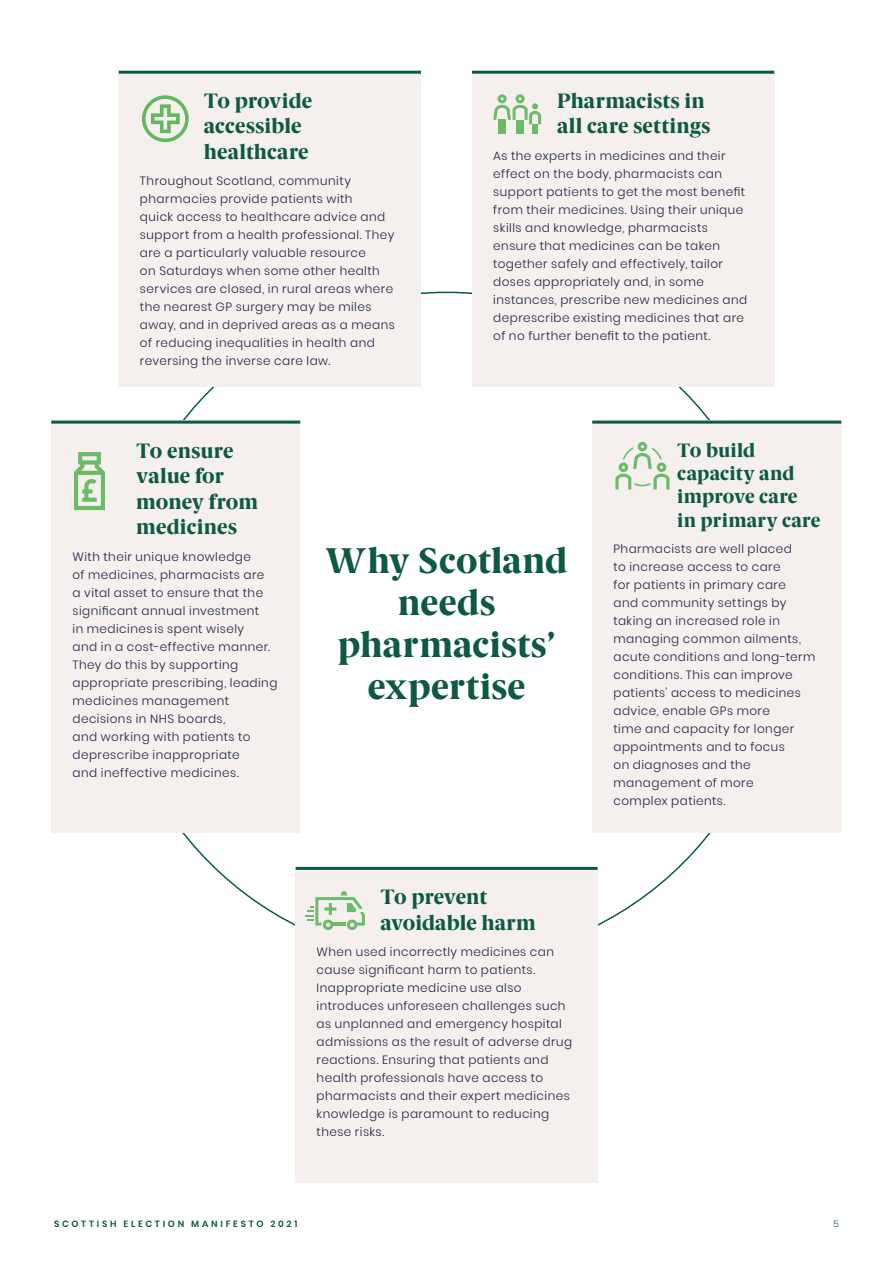
<style>
.page{position:relative;width:893px;height:1263px;background:#fff}
.page>*{position:absolute;margin:0;border:0;box-sizing:border-box;transform-origin:0 0}
.t1{font:800 36px/42px "Berlingske Serif";letter-spacing:.01em;color:#0d5945;text-align:center}
.t2{font:800 21px/25.5px "Berlingske Serif";letter-spacing:.01em;color:#0d5945}
.t3{font:800 19.5px/23.4px "Berlingske Serif";letter-spacing:.01em;color:#0d5945}
.t4{font:300 12px/18px "Poppins";letter-spacing:.04em;color:#1c2244}
.t5{font:600 9px "Poppins";letter-spacing:.305em;color:#0d5945}
.t6{font:300 9px "Poppins";color:#0d5945}
</style>
<div class="page">
<div style="left:51px;top:421px;width:249px;height:412px;background:#f5f0ed"></div>
<svg style="left:74px;top:452px;width:31px;height:58px"></svg>
<hr style="left:51px;top:421px;width:249px;height:3px;background:#0d5945">
<div style="left:592px;top:421px;width:250px;height:412px;background:#f5f0ed"></div>
<svg style="left:615px;top:442px;width:54px;height:47px"></svg>
<hr style="left:592px;top:421px;width:249px;height:3px;background:#0d5945">
<div style="left:295px;top:867px;width:303px;height:316px;background:#f5f0ed"></div>
<svg style="left:305px;top:891px;width:60px;height:39px"></svg>
<hr style="left:296px;top:867px;width:302px;height:3px;background:#0d5945">
<div style="left:119px;top:71px;width:302px;height:316px;background:#f5f0ed"></div>
<svg style="left:142px;top:95px;width:47px;height:47px"></svg>
<hr style="left:119px;top:71px;width:302px;height:3px;background:#0d5945">
<div style="left:472px;top:71px;width:302px;height:316px;background:#f5f0ed"></div>
<svg style="left:493px;top:94px;width:48px;height:39px"></svg>
<hr style="left:472px;top:71px;width:302px;height:3px;background:#0d5945">
<h2 class="t2" style="left:204px;top:88px;width:110px">To provide accessible healthcare</h2>
<p class="t4" style="left:140px;top:172px;width:256px">Throughout Scotland, community pharmacies provide patients with<br>quick access to healthcare advice and support from a health professional. They are a particularly valuable resource<br>on Saturdays when some other health services are closed, in rural areas where the nearest GP surgery may be miles away, and in deprived areas as a means of reducing inequalities in health and reversing the inverse care law.</p>
<h2 class="t2" style="left:557px;top:88px;width:155px">Pharmacists in all care settings</h2>
<p class="t4" style="left:493px;top:147px;width:255px">As the experts in medicines and their effect on the body, pharmacists can support patients to get the most benefit from their medicines. Using their unique skills and knowledge, pharmacists ensure that medicines can be taken together safely and effectively, tailor doses appropriately and, in some instances, prescribe new medicines and deprescribe existing medicines that are of no further benefit to the patient.</p>
<h2 class="t2" style="left:136px;top:438px;width:123px">To ensure value for money from medicines</h2>
<p class="t4" style="left:73px;top:548px;width:206px">With their unique knowledge<br>of medicines, pharmacists are<br>a vital asset to ensure that the significant annual investment<br>in medicines is spent wisely<br>and in a cost-effective manner.<br>They do this by supporting appropriate prescribing, leading medicines management decisions in NHS boards,<br>and working with patients to deprescribe inappropriate<br>and ineffective medicines.</p>
<h1 class="t1" style="left:326px;top:540px;width:243px">Why Scotland needs pharmacists’ expertise</h1>
<h2 class="t2" style="left:380px;top:884px;width:157px">To prevent avoidable harm</h2>
<p class="t4" style="left:317px;top:943px;width:257px">When used incorrectly medicines can cause significant harm to patients.<br>Inappropriate medicine use also introduces unforeseen challenges such as unplanned and emergency hospital admissions as the result of adverse drug reactions. Ensuring that patients and health professionals have access to pharmacists and their expert medicines knowledge is paramount to reducing these risks.</p>
<h3 class="t3" style="left:677px;top:438px;width:145px">To build capacity and improve care in primary care</h3>
<p class="t4" style="left:613px;top:540px;width:203px">Pharmacists are well placed<br>to increase access to care<br>for patients in primary care<br>and community settings by taking an increased role in managing common ailments, acute conditions and long-term conditions. This can improve patients' access to medicines advice, enable GPs more<br>time and capacity for longer appointments and to focus<br>on diagnoses and the management of more<br>complex patients.</p>
<p class="t5" style="left:54px;top:1219px;width:245px">SCOTTISH ELECTION MANIFESTO 2021</p>
<p class="t6" style="left:833px;top:1219px;width:7px">5</p>
</div>
